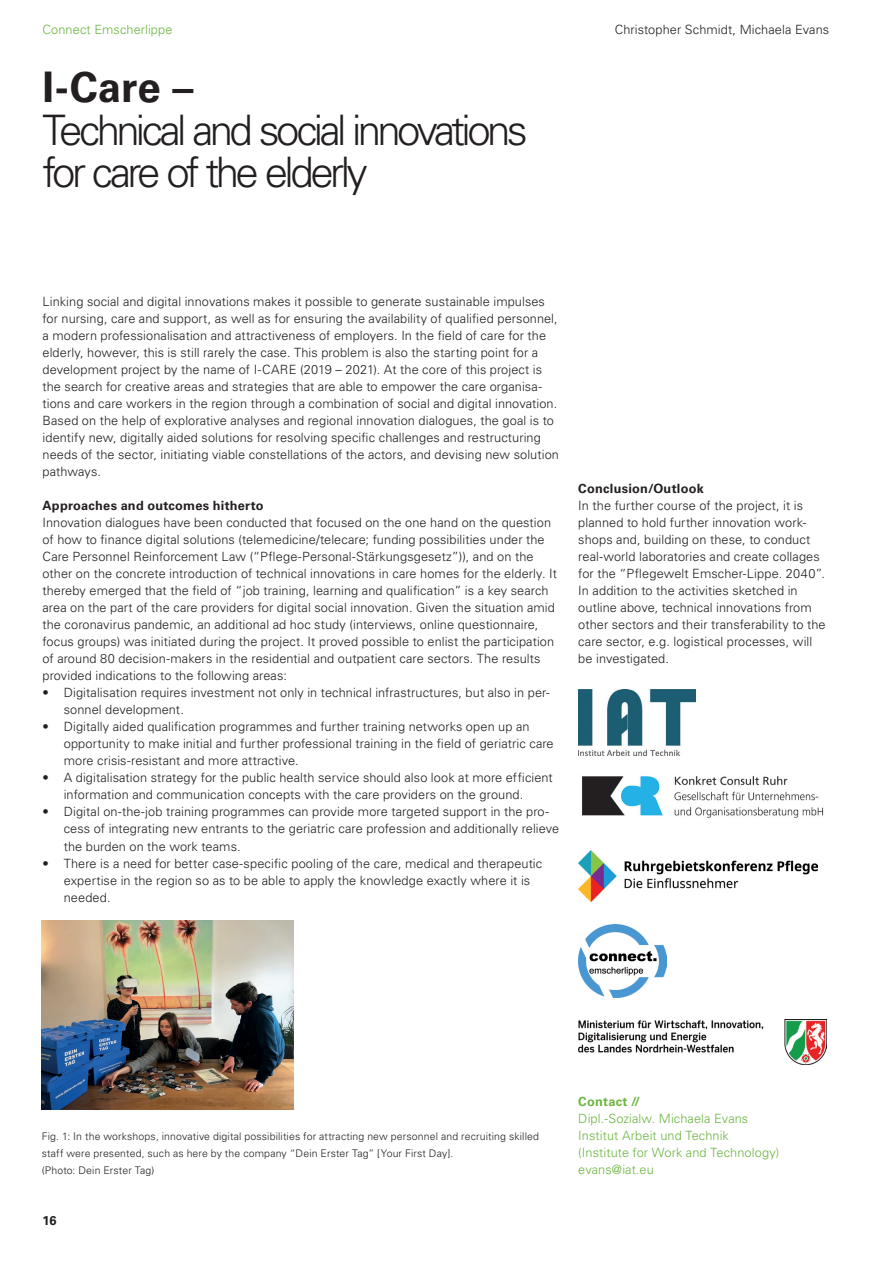
<style>
.page{position:relative;width:893px;height:1263px;background:#fff}
.page>*{position:absolute;margin:0;border:0;box-sizing:border-box;transform-origin:0 0}
.Überschrift{font:300 42px/42.5px "Univers LT Std";letter-spacing:-.085em;color:#231f20}
.Überschrift-2{font:700 42px "Univers LT Std";color:#231f20}
.Fließtext{font:300 12.75px/17px "Univers LT Std";letter-spacing:.005em;color:#231f20}
._7_grün{font:300 12.75px "Univers LT Std";letter-spacing:.005em;color:#6cb640}
.FließtextBOLD{font:700 12.75px "Univers LT Std";letter-spacing:.02em;color:#231f20}
.Kopfzeile_li_innen{font:300 12.75px "Univers LT Std";letter-spacing:.005em;color:#231f20}
.Kopfzeile_li_außen{font:300 12.75px "Univers LT Std";letter-spacing:.005em;color:#6cb640}
._7_grün_bold{font:700 12.75px "Univers LT Std";letter-spacing:.02em;color:#6cb640}
.Bildunterschrift{font:300 10.5px/17px "Univers LT Std";letter-spacing:.015em;color:#231f20}
</style>
<div class="page">
<img style="left:42px;top:921px;width:251px;height:189px">
<img style="left:578px;top:1019px;width:248px;height:45px">
<img style="left:578px;top:924px;width:88px;height:73px">
<img style="left:578px;top:690px;width:117px;height:66px">
<img style="left:582px;top:776px;width:242px;height:42px">
<img style="left:578px;top:850px;width:240px;height:52px">
<p class="Kopfzeile_li_außen" style="left:43px;top:22px;width:132px">Connect Emscherlippe</p>
<p class="Kopfzeile_li_innen" style="left:615px;top:22px;width:216px">Christopher Schmidt, Michaela Evans</p>
<p class="Überschrift-2" style="left:43px;top:63px;width:152px">I-Care –</p>
<p class="Überschrift" style="left:43px;top:108px;width:487px">Technical and social innovations for care of the elderly</p>
<p class="Fließtext" style="left:43px;top:293px;width:518px">Linking social and digital innovations makes it possible to generate sustainable impulses for nursing, care and support, as well as for ensuring the availability of qualified personnel, a modern professionalisation and attractiveness of employers. In the field of care for the elderly, however, this is still rarely the case. This problem is also the starting point for a development project by the name of I-CARE (2019 – 2021). At the core of this project is the search for creative areas and strategies that are able to empower the care organisa&shy;tions and care workers in the region through a combination of social and digital innovation.<br>Based on the help of explorative analyses and regional innovation dialogues, the goal is to identify new, digitally aided solutions for resolving specific challenges and restructuring needs of the sector, initiating viable constellations of the actors, and devising new solution pathways.</p>
<p class="FließtextBOLD" style="left:43px;top:498px;width:223px">Approaches and outcomes hitherto</p>
<p class="Fließtext" style="left:43px;top:514px;width:516px">Innovation dialogues have been conducted that focused on the one hand on the question of how to finance digital solutions (telemedicine/telecare; funding possibilities under the Care Personnel Reinforcement Law (“Pflege-Personal-Stärkungsgesetz”)), and on the other on the concrete introduction of technical innovations in care homes for the elderly. It thereby emerged that the field of “job training, learning and qualification” is a key search area on the part of the care providers for digital social innovation. Given the situation amid the coronavirus pandemic, an additional ad hoc study (interviews, online questionnaire, focus groups) was initiated during the project. It proved possible to enlist the participation of around 80 decision-makers in the residential and outpatient care sectors. The results provided indications to the following areas:</p>
<p class="Fließtext" style="left:64px;top:684px;width:487px;text-indent:-21px">• Digitalisation requires investment not only in technical infrastructures, but also in per&shy;sonnel development.</p>
<p class="Fließtext" style="left:64px;top:718px;width:491px;text-indent:-21px">• Digitally aided qualification programmes and further training networks open up an opportunity to make initial and further professional training in the field of geriatric care more crisis-resistant and more attractive.</p>
<p class="Fließtext" style="left:64px;top:769px;width:491px;text-indent:-21px">• A digitalisation strategy for the public health service should also look at more efficient information and communication concepts with the care providers on the ground.</p>
<p class="Fließtext" style="left:64px;top:803px;width:497px;text-indent:-21px">• Digital on-the-job training programmes can provide more targeted support in the pro&shy;cess of integrating new entrants to the geriatric care profession and additionally relieve the burden on the work teams.</p>
<p class="Fließtext" style="left:64px;top:854px;width:480px;text-indent:-21px">• There is a need for better case-specific pooling of the care, medical and therapeutic expertise in the region so as to be able to apply the knowledge exactly where it is needed.</p>
<p class="FließtextBOLD" style="left:578px;top:481px;width:127px">Conclusion/Outlook</p>
<p class="Fließtext" style="left:578px;top:497px;width:249px">In the further course of the project, it is planned to hold further innovation work&shy;shops and, building on these, to conduct real-world laboratories and create collages for the “Pflegewelt Emscher-Lippe. 2040”.<br>In addition to the activities sketched in outline above, technical innovations from other sectors and their transferability to the care sector, e.g. logistical processes, will be investigated.</p>
<p class="Bildunterschrift" style="left:42px;top:1127px;width:499px">Fig. 1: In the workshops, innovative digital possibilities for attracting new personnel and recruiting skilled staff were presented, such as here by the company “Dein Erster Tag” [Your First Day].</p>
<p class="Bildunterschrift" style="left:42px;top:1161px;width:114px">(Photo: Dein Erster Tag)</p>
<p class="FließtextBOLD" style="left:43px;top:1213px;width:16px">16</p>
<p class="_7_grün_bold" style="left:578px;top:1094px;width:63px">Contact //</p>
<p class="_7_grün" style="left:578px;top:1110px;width:172px">Dipl.-Sozialw. Michaela Evans</p>
<p class="_7_grün" style="left:578px;top:1127px;width:152px">Institut Arbeit und Technik</p>
<p class="_7_grün" style="left:578px;top:1144px;width:203px">(Institute for Work and Technology)</p>
<p class="_7_grün" style="left:578px;top:1161px;width:77px">evans@iat.eu</p>
</div>
